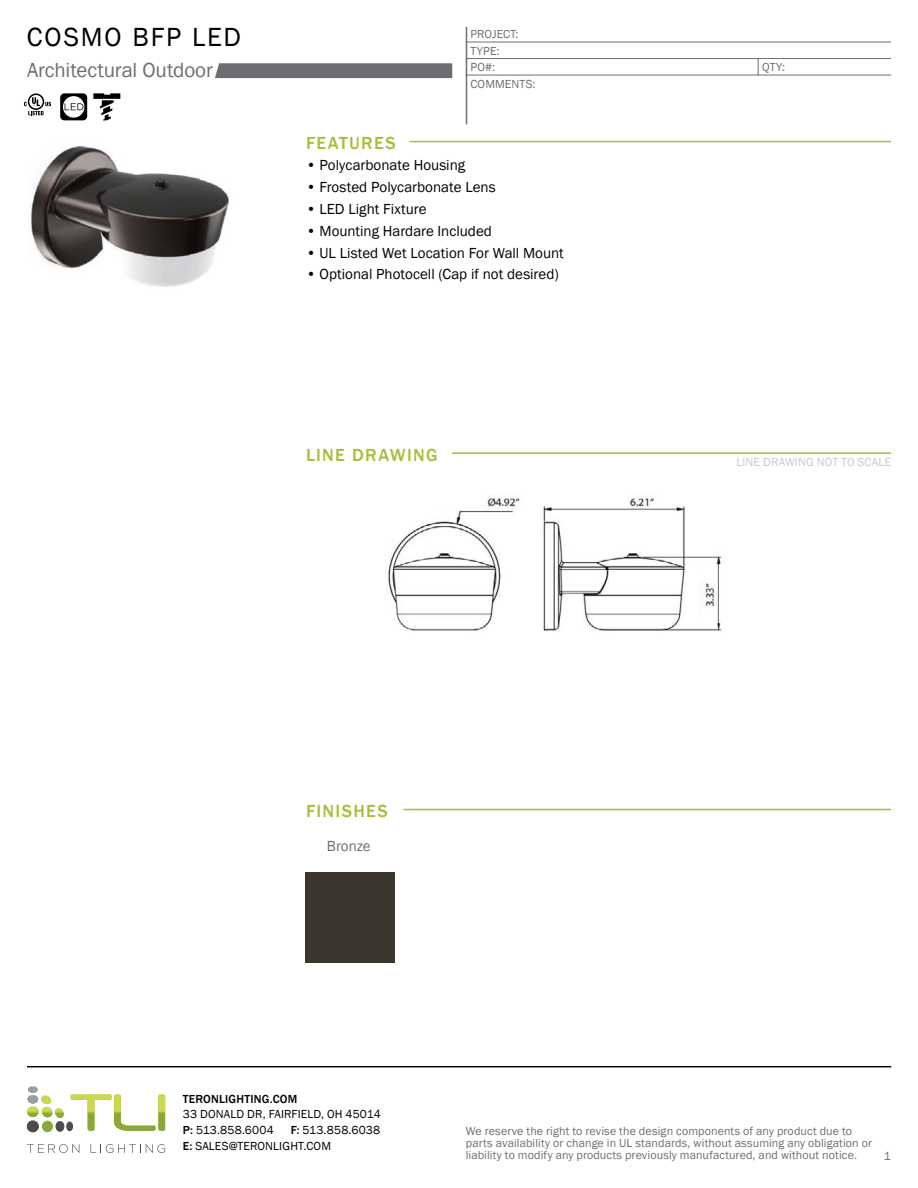
<style>
.page{position:relative;width:918px;height:1188px;background:#fff}
.page>*{position:absolute;margin:0;border:0;box-sizing:border-box;transform-origin:0 0}
.t1{font:27px "Franklin Gothic";letter-spacing:.07em;color:#000}
.t2{font:21px "Franklin Gothic";letter-spacing:-.005em;color:#6d6e71}
.t3{font:500 18px "Franklin Gothic";letter-spacing:.07em;color:#a7be39}
.t4{font:15px "Franklin Gothic";color:#000}
.t5{font:15px "Franklin Gothic";color:#6d6e71}
.t6{font:12px/12px "Franklin Gothic";letter-spacing:.01em;color:#6d6e71}
.t7{font:12px/15.8px "Franklin Gothic";letter-spacing:.015em;color:#000}
.t8{font:12px "Franklin Gothic";letter-spacing:.01em;color:#c8c9cb}
.t9{font:500 12px "Franklin Gothic";letter-spacing:.015em;color:#000}
.s1{font-weight:500}
</style>
<div class="page">
<hr style="left:409px;top:141px;width:482px;height:1px;background:#a7be39">
<hr style="left:452px;top:452px;width:439px;height:2px;background:#a7be39">
<hr style="left:404px;top:809px;width:487px;height:1px;background:#a7be39">
<svg style="left:758px;top:59px;width:1px;height:16px"></svg>
<svg style="left:60px;top:93px;width:27px;height:27px"></svg>
<svg style="left:215px;top:63px;width:237px;height:15px;background:#707174"></svg>
<img style="left:387px;top:497px;width:338px;height:135px">
<div style="left:306px;top:873px;width:88px;height:89px;background:#3a362d"></div>
<svg style="left:24px;top:93px;width:27px;height:22px"></svg>
<img style="left:31px;top:146px;width:199px;height:141px">
<svg style="left:93px;top:93px;width:27px;height:27px"></svg>
<hr style="left:466px;top:27px;width:1px;height:97px;background:#6d6e71">
<hr style="left:466px;top:42px;width:425px;height:1px;background:#6d6e71">
<hr style="left:466px;top:58px;width:425px;height:1px;background:#6d6e71">
<hr style="left:466px;top:75px;width:425px;height:1px;background:#6d6e71">
<hr style="left:27px;top:1066px;width:864px;height:1px;background:#000">
<svg style="left:27px;top:1086px;width:138px;height:46px"></svg>
<svg style="left:27px;top:1144px;width:52px;height:9px"></svg>
<svg style="left:91px;top:1144px;width:74px;height:9px"></svg>
<h1 class="t1" style="left:27px;top:20px;width:215px">COSMO BFP LED</h1>
<h2 class="t2" style="left:27px;top:57px;width:187px">Architectural Outdoor</h2>
<h3 class="t3" style="left:306px;top:132px;width:91px">FEATURES</h3>
<p class="t6" style="left:470px;top:26px;width:50px;line-height:16.4px">PROJECT:<br>TYPE:</p>
<p class="t6" style="left:470px;top:78px;width:67px">COMMENTS:</p>
<p class="t6" style="left:470px;top:61px;width:26px">PO#:</p>
<p class="t4" style="left:306px;top:156px;width:161px">• Polycarbonate Housing</p>
<p class="t4" style="left:306px;top:178px;width:191px">• Frosted Polycarbonate Lens</p>
<p class="t4" style="left:306px;top:199px;width:122px">• LED Light Fixture</p>
<p class="t4" style="left:306px;top:221px;width:188px">• Mounting Hardare Included</p>
<p class="t4" style="left:306px;top:243px;width:259px">• UL Listed Wet Location For Wall Mount</p>
<p class="t4" style="left:306px;top:265px;width:254px">• Optional Photocell (Cap if not desired)</p>
<h3 class="t3" style="left:306px;top:444px;width:133px">LINE DRAWING</h3>
<h3 class="t3" style="left:306px;top:800px;width:83px">FINISHES</h3>
<p class="t5" style="left:327px;top:837px;width:45px">Bronze</p>
<p class="t6" style="left:762px;top:61px;width:24px">QTY:</p>
<p class="t8" style="left:737px;top:455px;width:156px">LINE DRAWING NOT TO SCALE</p>
<p class="t9" style="left:183px;top:1091px;width:116px">TERONLIGHTING.COM</p>
<p class="t7" style="left:183px;top:1107px;width:200px">33 DONALD DR, FAIRFIELD, OH 45014<br><span class="s1">P:</span> 513.858.6004</p>
<p class="t7" style="left:183px;top:1123px;width:199px;text-indent:108px"><span class="s1">F:</span> 513.858.6038<br><span class="s1">E:</span> SALES@TERONLIGHT.COM</p>
<p class="t6" style="left:466px;top:1125px;width:408px">We reserve the right to revise the design components of any product due to parts availability or change in UL standards, without assuming any obligation or liability to modify any products previously manufactured, and without notice.</p>
<p class="t6" style="left:884px;top:1150px;width:9px">1</p>
</div>
